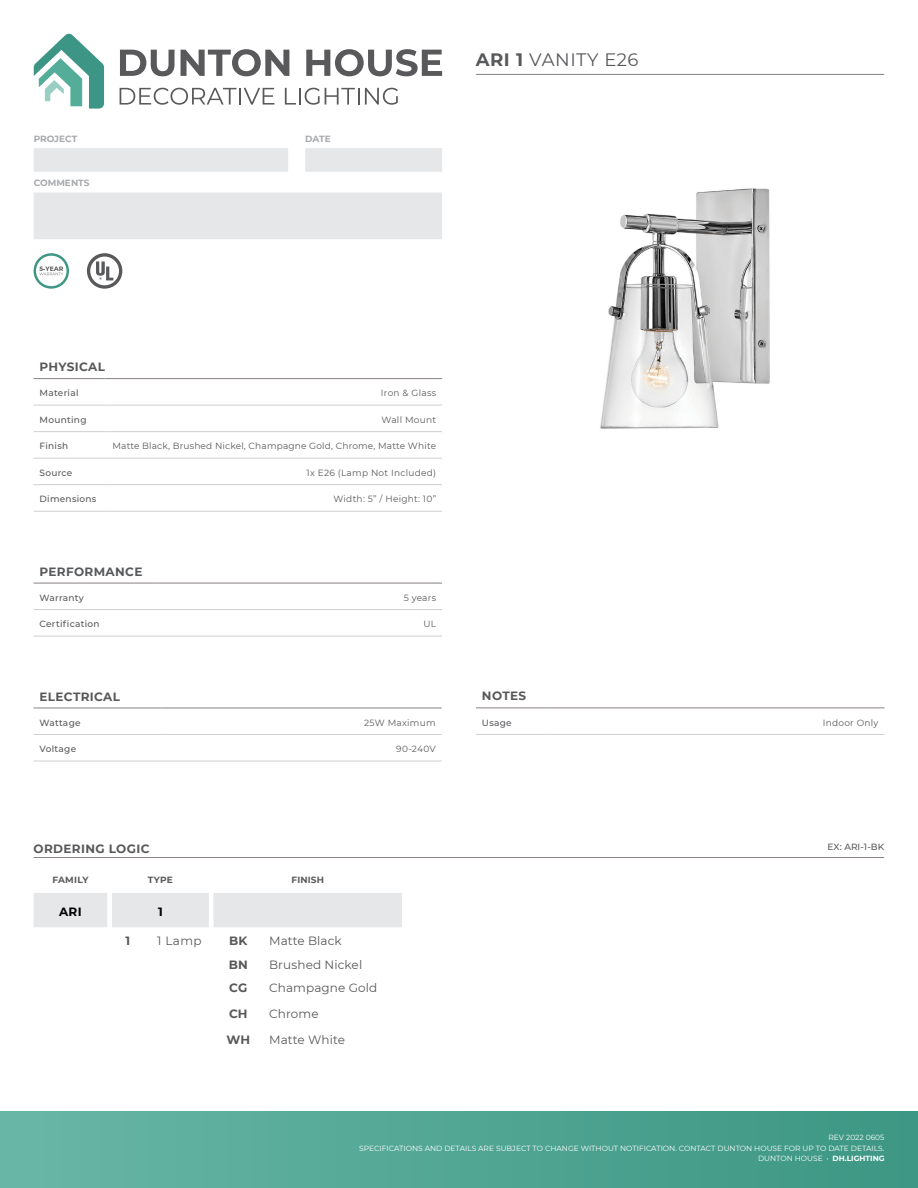
<style>
.page{position:relative;width:918px;height:1188px;background:#fff}
.page>*{position:absolute;margin:0;border:0;box-sizing:border-box;transform-origin:0 0}
.t1{font:18px "Montserrat";letter-spacing:.025em;color:#58595b}
.t2{font:700 12px "Montserrat";letter-spacing:.03em;color:#58595b}
.t3{font:12px "Montserrat";letter-spacing:.01em;color:#58595b}
.t4{font:700 12px "Montserrat";color:#000}
.t5{font:9px "Montserrat";letter-spacing:.025em;color:#58595b}
.t6{font:500 9px "Montserrat";letter-spacing:.03em;color:#58595b}
.t7{font:700 9px "Montserrat";color:#a7a9ac}
.t8{font:700 9px "Montserrat";letter-spacing:.01em;color:#58595b}
.t9{font:7.5px/10.5px "Montserrat";color:#fff;text-align:right}
.s1{font-weight:700}
</style>
<div class="page">
<div style="left:0;top:1111px;width:918px;height:77px;background:linear-gradient(to right,#69b7a6,#3c9682)"></div>
<svg style="left:34px;top:148px;width:408px;height:91px"></svg>
<hr style="left:476px;top:74px;width:408px;height:1px;background:#878181">
<svg style="left:34px;top:253px;width:35px;height:36px"></svg>
<svg style="left:34px;top:33px;width:70px;height:76px"></svg>
<svg style="left:120px;top:50px;width:55px;height:26px"></svg>
<svg style="left:181px;top:49px;width:108px;height:27px"></svg>
<svg style="left:306px;top:49px;width:136px;height:27px"></svg>
<svg style="left:120px;top:88px;width:154px;height:17px"></svg>
<svg style="left:285px;top:88px;width:74px;height:17px"></svg>
<svg style="left:365px;top:88px;width:33px;height:17px"></svg>
<svg style="left:87px;top:253px;width:35px;height:36px"></svg>
<img style="left:600px;top:188px;width:170px;height:241px">
<hr style="left:34px;top:378px;width:71px;height:1px;background:#878181">
<hr style="left:105px;top:378px;width:337px;height:1px;background:#878181">
<hr style="left:34px;top:405px;width:71px;height:1px;background:#d1cecd">
<hr style="left:105px;top:405px;width:337px;height:1px;background:#d1cecd">
<hr style="left:34px;top:431px;width:71px;height:1px;background:#d1cecd">
<hr style="left:105px;top:431px;width:337px;height:1px;background:#d1cecd">
<hr style="left:34px;top:458px;width:71px;height:1px;background:#d1cecd">
<hr style="left:105px;top:458px;width:337px;height:1px;background:#d1cecd">
<hr style="left:34px;top:484px;width:71px;height:1px;background:#d1cecd">
<hr style="left:105px;top:484px;width:337px;height:1px;background:#d1cecd">
<hr style="left:34px;top:511px;width:71px;height:1px;background:#d1cecd">
<hr style="left:105px;top:511px;width:337px;height:1px;background:#d1cecd">
<hr style="left:34px;top:583px;width:125px;height:1px;background:#878181">
<hr style="left:159px;top:583px;width:283px;height:1px;background:#878181">
<hr style="left:34px;top:609px;width:125px;height:1px;background:#d1cecd">
<hr style="left:159px;top:609px;width:283px;height:1px;background:#d1cecd">
<hr style="left:34px;top:636px;width:125px;height:1px;background:#d1cecd">
<hr style="left:159px;top:636px;width:283px;height:1px;background:#d1cecd">
<hr style="left:476px;top:708px;width:71px;height:1px;background:#878181">
<hr style="left:547px;top:708px;width:338px;height:1px;background:#878181">
<hr style="left:476px;top:734px;width:71px;height:1px;background:#d1cecd">
<hr style="left:547px;top:734px;width:338px;height:1px;background:#d1cecd">
<hr style="left:34px;top:734px;width:127px;height:1px;background:#d1cecd">
<hr style="left:161px;top:734px;width:281px;height:1px;background:#d1cecd">
<hr style="left:34px;top:761px;width:127px;height:1px;background:#d1cecd">
<hr style="left:161px;top:761px;width:281px;height:1px;background:#d1cecd">
<hr style="left:34px;top:708px;width:127px;height:1px;background:#878181">
<hr style="left:161px;top:708px;width:281px;height:1px;background:#878181">
<hr style="left:34px;top:857px;width:850px;height:1px;background:#878181">
<div style="left:34px;top:893px;width:368px;height:34px;background:#e6e7e8"></div>
<p class="t7" style="left:34px;top:132px;width:45px">PROJECT</p>
<p class="t7" style="left:305px;top:132px;width:27px">DATE</p>
<p class="t7" style="left:34px;top:177px;width:57px">COMMENTS</p>
<h1 class="t1" style="left:476px;top:47px;width:164px"><span class="s1">ARI 1</span> VANITY E26</h1>
<h2 class="t2" style="left:40px;top:358px;width:67px">PHYSICAL</h2>
<p class="t6" style="left:40px;top:387px;width:40px">Material</p>
<p class="t5" style="left:381px;top:387px;width:57px">Iron &amp; Glass</p>
<p class="t6" style="left:40px;top:413px;width:49px">Mounting</p>
<p class="t5" style="left:382px;top:413px;width:56px">Wall Mount</p>
<p class="t6" style="left:40px;top:440px;width:30px">Finish</p>
<p class="t5" style="left:112px;top:440px;width:325px">Matte Black, Brushed Nickel, Champagne Gold, Chrome, Matte White</p>
<p class="t6" style="left:40px;top:466px;width:34px">Source</p>
<p class="t5" style="left:307px;top:466px;width:131px">1x E26 (Lamp Not Included)</p>
<p class="t6" style="left:40px;top:493px;width:58px">Dimensions</p>
<p class="t5" style="left:334px;top:493px;width:104px">Width: 5” / Height: 10”</p>
<h2 class="t2" style="left:40px;top:563px;width:104px">PERFORMANCE</h2>
<p class="t6" style="left:40px;top:591px;width:46px">Warranty</p>
<p class="t5" style="left:404px;top:591px;width:34px">5 years</p>
<p class="t6" style="left:40px;top:618px;width:62px">Certification</p>
<p class="t5" style="left:423px;top:618px;width:14px">UL</p>
<h2 class="t2" style="left:40px;top:688px;width:82px">ELECTRICAL</h2>
<p class="t6" style="left:40px;top:716px;width:43px">Wattage</p>
<p class="t5" style="left:364px;top:716px;width:73px">25W Maximum</p>
<p class="t6" style="left:40px;top:743px;width:38px">Voltage</p>
<p class="t5" style="left:396px;top:743px;width:41px">90-240V</p>
<h2 class="t2" style="left:482px;top:688px;width:46px">NOTES</h2>
<p class="t6" style="left:482px;top:716px;width:31px">Usage</p>
<p class="t5" style="left:823px;top:716px;width:57px">Indoor Only</p>
<h2 class="t2" style="left:34px;top:840px;width:117px">ORDERING LOGIC</h2>
<p class="t6" style="left:828px;top:840px;width:58px">EX: ARI-1-BK</p>
<p class="t8" style="left:52px;top:873px;width:38px">FAMILY</p>
<p class="t8" style="left:148px;top:873px;width:26px">TYPE</p>
<p class="t8" style="left:292px;top:873px;width:34px">FINISH</p>
<h2 class="t4" style="left:59px;top:903px;width:24px">ARI</h2>
<h2 class="t4" style="left:158px;top:903px;width:6px">1</h2>
<h2 class="t2" style="left:126px;top:932px;width:6px">1</h2>
<h2 class="t3" style="left:157px;top:932px;width:46px">1 Lamp</h2>
<h2 class="t2" style="left:229px;top:932px;width:20px">BK</h2>
<h2 class="t3" style="left:269px;top:932px;width:74px">Matte Black</h2>
<h2 class="t2" style="left:229px;top:956px;width:20px">BN</h2>
<h2 class="t3" style="left:269px;top:956px;width:95px">Brushed Nickel</h2>
<h2 class="t2" style="left:229px;top:979px;width:19px">CG</h2>
<h2 class="t3" style="left:269px;top:980px;width:110px">Champagne Gold</h2>
<h2 class="t2" style="left:229px;top:1005px;width:20px">CH</h2>
<h2 class="t3" style="left:269px;top:1006px;width:51px">Chrome</h2>
<h2 class="t2" style="left:227px;top:1031px;width:25px">WH</h2>
<h2 class="t3" style="left:269px;top:1032px;width:78px">Matte White</h2>
<p class="t9" style="left:359px;top:1132px;width:527px">REV 2022 0605<br>SPECIFICATIONS AND DETAILS ARE SUBJECT TO CHANGE WITHOUT NOTIFICATION. CONTACT DUNTON HOUSE FOR UP TO DATE DETAILS.<br>DUNTON HOUSE • <span class="s1">DH.LIGHTING</span></p>
</div>
